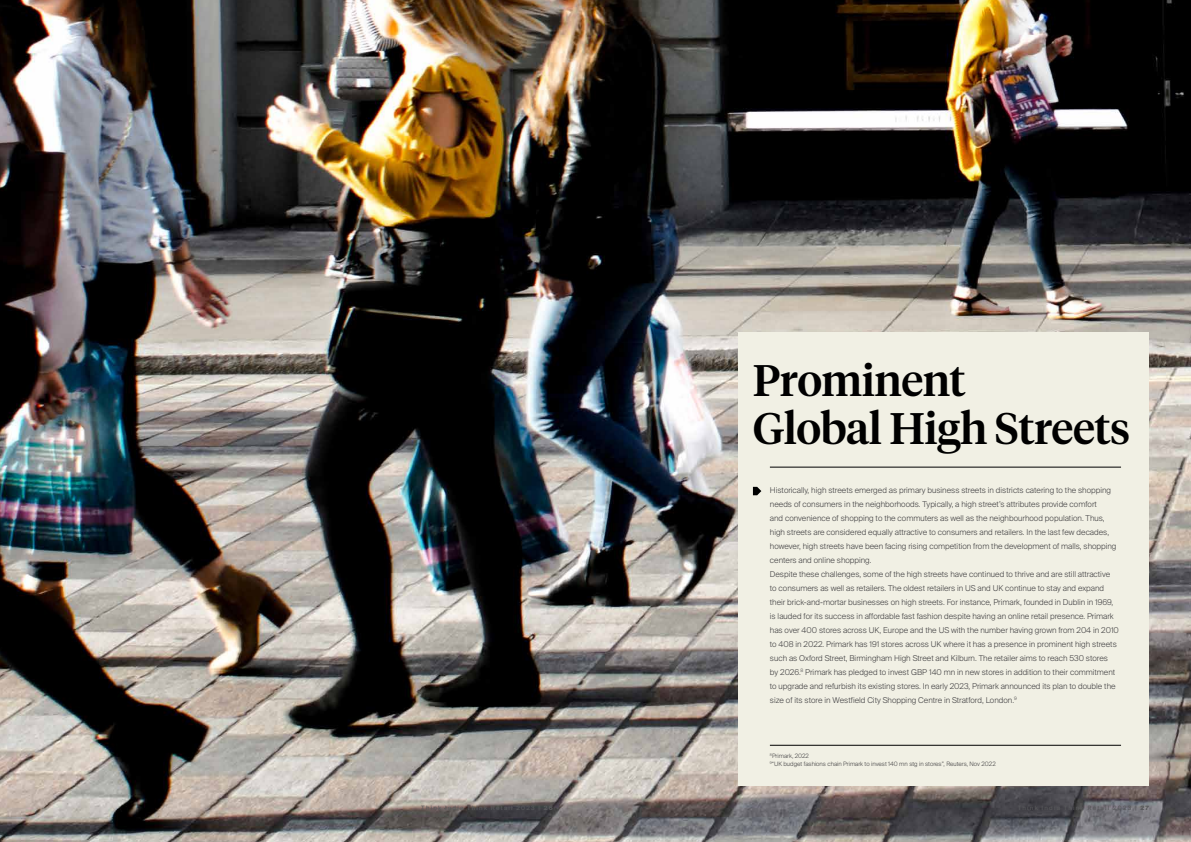
<style>
.page{position:relative;width:1191px;height:842px;background:#fff}
.page>*{position:absolute;margin:0;border:0;box-sizing:border-box;transform-origin:0 0}
.t1{font:500 44px/48px "Tiempos Headline";letter-spacing:-.01em;color:#000}
.t2{font:300 8px/14px "Suisse Intl";color:#414042}
.t3{font:300 6px/8px "Suisse Intl";color:#414042}
.t4{font:6px "Suisse Intl";letter-spacing:.2em;color:#58595b}
.s1{font-weight:900}
</style>
<div class="page">
<img style="left:0;top:0;width:1191px;height:842px">
<div style="left:738px;top:332px;width:410px;height:453px;background:#f1f0e4"></div>
<hr style="left:770px;top:467px;width:351px;height:1px;background:#000">
<svg style="left:753px;top:487px;width:8px;height:8px"></svg>
<hr style="left:770px;top:745px;width:351px;height:1px;background:#000">
<p class="t4" style="left:421px;top:804px;width:133px">Think India Think Retail 2023 | <span class="s1">26</span></p>
<h1 class="t1" style="left:753px;top:354px;width:379px">Prominent<br>Global High Streets</h1>
<p class="t2" style="left:770px;top:483px;width:350px">Historically, high streets emerged as primary business streets in districts catering to the shopping needs of consumers in the neighborhoods. Typically, a high street’s attributes provide comfort<br>and convenience of shopping to the commuters as well as the neighbourhood population. Thus, high streets are considered equally attractive to consumers and retailers. In the last few decades, however, high streets have been facing rising competition from the development of malls, shopping centers and online shopping.<br>Despite these challenges, some of the high streets have continued to thrive and are still attractive to consumers as well as retailers. The oldest retailers in US and UK continue to stay and expand their brick-and-mortar businesses on high streets. For instance, Primark, founded in Dublin in 1969, is lauded for its success in affordable fast fashion despite having an online retail presence. Primark has over 400 stores across UK, Europe and the US with the number having grown from 204 in 2010 to 408 in 2022. Primark has 191 stores across UK where it has a presence in prominent high streets such as Oxford Street, Birmingham High Street and Kilburn. The retailer aims to reach 530 stores<br>by 2026.<sup>8</sup> Primark has pledged to invest GBP 140 mn in new stores in addition to their commitment to upgrade and refurbish its existing stores. In early 2023, Primark announced its plan to double the size of its store in Westfield City Shopping Centre in Stratford, London.<sup>9</sup></p>
<p class="t3" style="left:770px;top:752px;width:227px"><sup>8</sup>Primark, 2022<br><sup>9</sup>“UK budget fashions chain Primark to invest 140 mn stg in stores”, Reuters, Nov 2022</p>
</div>
